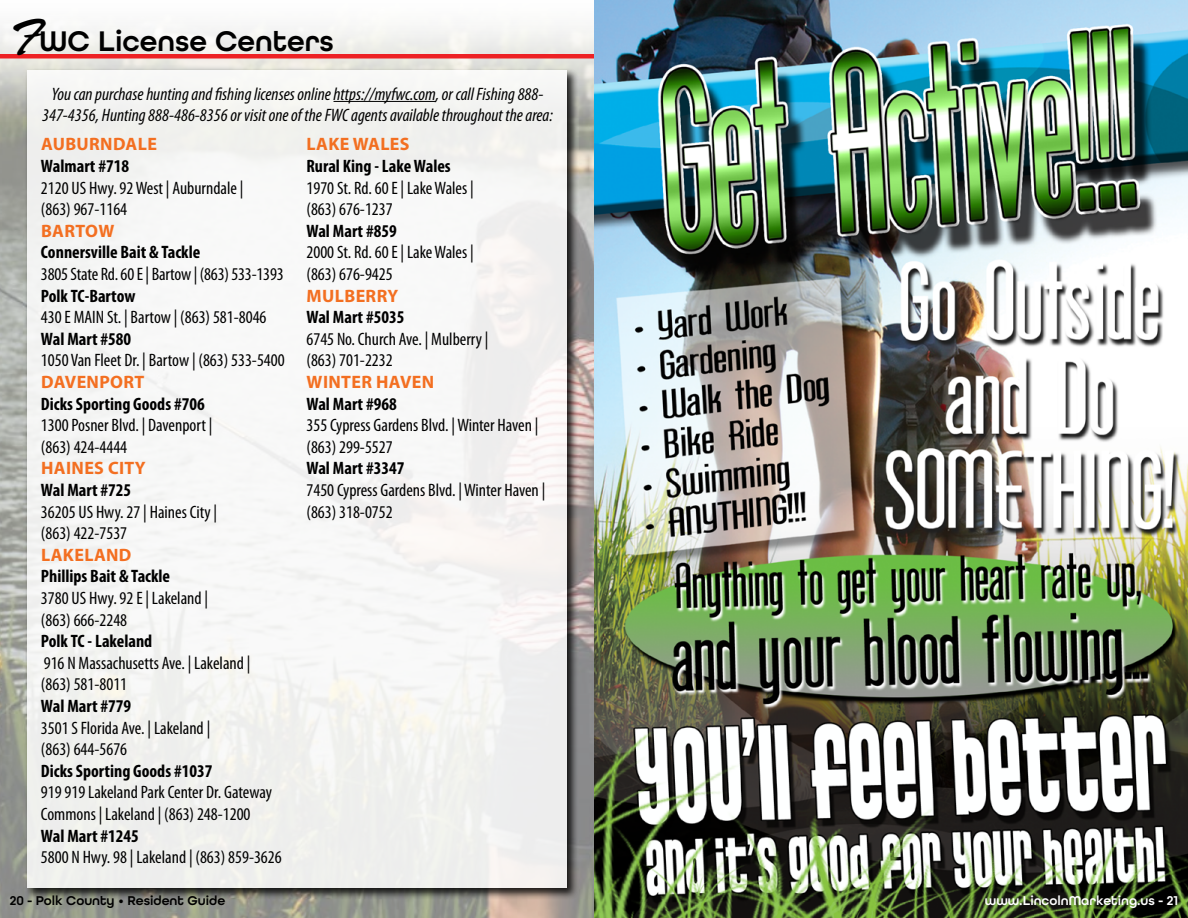
<style>
.page{position:relative;width:1188px;height:918px;background:#fff}
.page>*{position:absolute;margin:0;border:0;box-sizing:border-box;transform-origin:0 0}
.t1{font:600 30px "All Round Gothic";color:#000}
.t2{font:condensed 18px/21.6px "Myriad Pro";color:#000}
.t3{font:700 condensed 18px "Myriad Pro";color:#000}
.t4{font:italic condensed 18px/21.6px "Myriad Pro";color:#000;text-align:center}
.t5{font:700 18px "Myriad Pro";letter-spacing:.02em;color:#f36f21}
.t6{font:600 13.5px "All Round Gothic";color:#000}
.t7{font:600 13.5px "All Round Gothic";color:#fff}
.s1{font-family:"Lambo Hmk";font-weight:700;font-size:45px}
</style>
<div class="page">
<img style="left:0;top:0;width:1188px;height:918px">
<svg style="left:25px;top:68px;width:554px;height:832px;background:#716e6a"></svg>
<div style="left:27px;top:70px;width:540px;height:818px;background:#f6f5f4"></div>
<hr style="left:334px;top:101px;width:102px;height:1px;background:#000">
<hr style="left:0;top:54px;width:594px;height:4px;background:#ed2124">
<h1 class="t1" style="left:14px;top:23px;width:322px"><span class="s1">F</span>WC License Centers</h1>
<p class="t4" style="left:42px;top:83px;width:512px">You can purchase hunting and fishing licenses online https://myfwc.com, or call Fishing 888-<br>347-4356, Hunting 888-486-8356 or visit one of the FWC agents available throughout the area:</p>
<p class="t5" style="left:41px;top:133px;width:117px">AUBURNDALE</p>
<p class="t3" style="left:41px;top:155px;width:90px">Walmart #718</p>
<p class="t2" style="left:41px;top:177px;width:204px">2120 US Hwy. 92 West | Auburndale | (863) 967-1164</p>
<p class="t5" style="left:41px;top:219px;width:75px">BARTOW</p>
<p class="t3" style="left:41px;top:241px;width:161px">Connersville Bait &amp; Tackle</p>
<p class="t2" style="left:41px;top:263px;width:244px">3805 State Rd. 60 E | Bartow | (863) 533-1393</p>
<p class="t3" style="left:41px;top:284px;width:96px">Polk TC-Bartow</p>
<p class="t2" style="left:41px;top:306px;width:227px">430 E MAIN St. | Bartow | (863) 581-8046</p>
<p class="t3" style="left:41px;top:328px;width:92px">Wal Mart #580</p>
<p class="t2" style="left:41px;top:349px;width:245px">1050 Van Fleet Dr. | Bartow | (863) 533-5400</p>
<p class="t5" style="left:41px;top:370px;width:105px">DAVENPORT</p>
<p class="t3" style="left:41px;top:392px;width:165px">Dicks Sporting Goods #706</p>
<p class="t2" style="left:41px;top:414px;width:173px">1300 Posner Blvd. | Davenport | (863) 424-4444</p>
<p class="t5" style="left:41px;top:457px;width:106px">HAINES CITY</p>
<p class="t3" style="left:41px;top:479px;width:92px">Wal Mart #725</p>
<p class="t2" style="left:41px;top:501px;width:178px">36205 US Hwy. 27 | Haines City | (863) 422-7537</p>
<p class="t5" style="left:41px;top:543px;width:92px">LAKELAND</p>
<p class="t3" style="left:41px;top:565px;width:131px">Phillips Bait &amp; Tackle</p>
<p class="t2" style="left:41px;top:587px;width:169px">3780 US Hwy. 92 E | Lakeland | (863) 666-2248</p>
<p class="t3" style="left:41px;top:630px;width:113px">Polk TC - Lakeland</p>
<p class="t2" style="left:41px;top:652px;width:211px">916 N Massachusetts Ave. | Lakeland | (863) 581-8011</p>
<p class="t3" style="left:41px;top:695px;width:92px">Wal Mart #779</p>
<p class="t2" style="left:41px;top:717px;width:171px">3501 S Florida Ave. | Lakeland | (863) 644-5676</p>
<p class="t3" style="left:41px;top:760px;width:173px">Dicks Sporting Goods #1037</p>
<p class="t2" style="left:41px;top:781px;width:233px">919 919 Lakeland Park Center Dr. Gateway<br>Commons | Lakeland | (863) 248-1200</p>
<p class="t3" style="left:41px;top:824px;width:99px">Wal Mart #1245</p>
<p class="t2" style="left:41px;top:846px;width:242px">5800 N Hwy. 98 | Lakeland | (863) 859-3626</p>
<p class="t6" style="left:10px;top:893px;width:217px">20 - Polk County • Resident Guide</p>
<p class="t5" style="left:307px;top:133px;width:104px">LAKE WALES</p>
<p class="t3" style="left:306px;top:155px;width:146px">Rural King - Lake Wales</p>
<p class="t2" style="left:306px;top:177px;width:169px">1970 St. Rd. 60 E | Lake Wales | (863) 676-1237</p>
<p class="t3" style="left:306px;top:220px;width:92px">Wal Mart #859</p>
<p class="t2" style="left:306px;top:241px;width:169px">2000 St. Rd. 60 E | Lake Wales | (863) 676-9425</p>
<p class="t5" style="left:307px;top:284px;width:93px">MULBERRY</p>
<p class="t3" style="left:306px;top:306px;width:99px">Wal Mart #5035</p>
<p class="t2" style="left:306px;top:328px;width:183px">6745 No. Church Ave. | Mulberry | (863) 701-2232</p>
<p class="t5" style="left:307px;top:370px;width:129px">WINTER HAVEN</p>
<p class="t3" style="left:306px;top:392px;width:92px">Wal Mart #968</p>
<p class="t2" style="left:306px;top:414px;width:233px">355 Cypress Gardens Blvd. | Winter Haven | (863) 299-5527</p>
<p class="t3" style="left:306px;top:457px;width:99px">Wal Mart #3347</p>
<p class="t2" style="left:306px;top:479px;width:240px">7450 Cypress Gardens Blvd. | Winter Haven | (863) 318-0752</p>
<p class="t7" style="left:985px;top:893px;width:195px">www.LincolnMarketing.us - 21</p>
</div>
